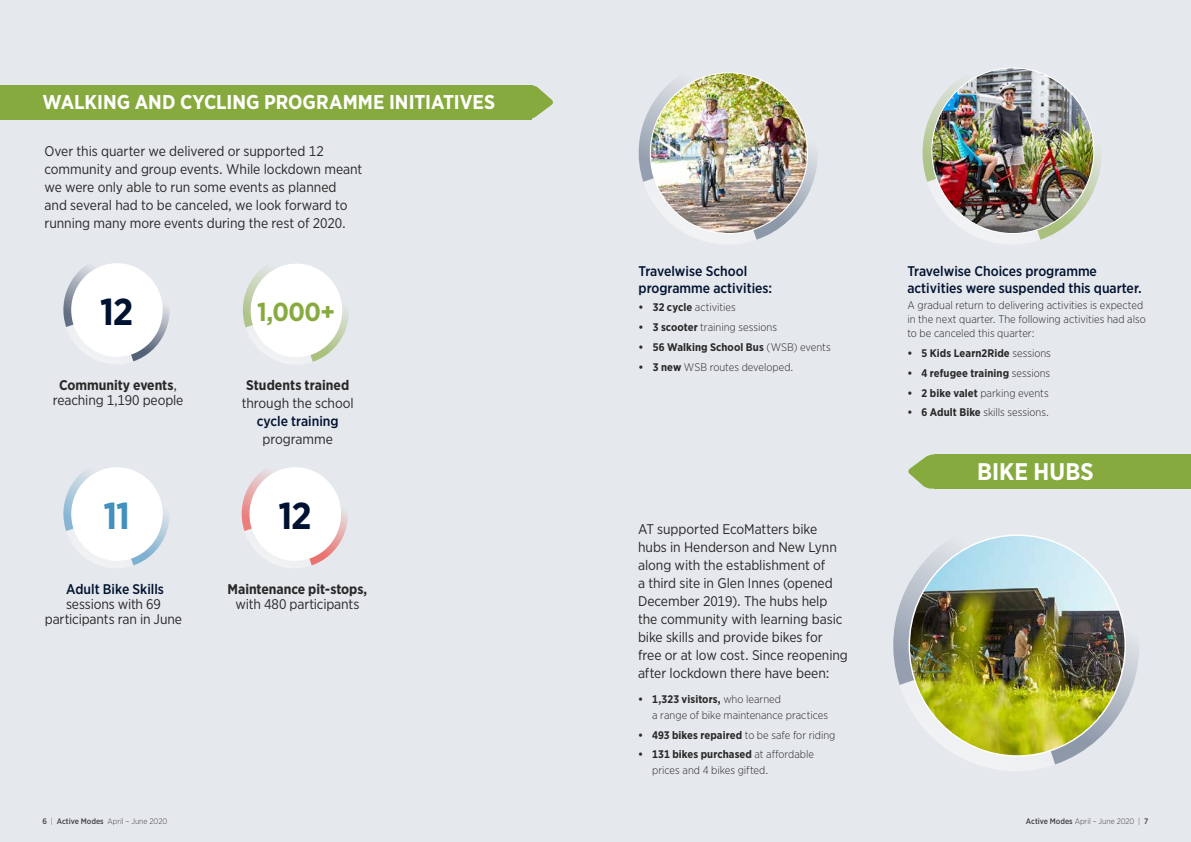
<style>
.page{position:relative;width:1191px;height:842px;background:#e5e8ec}
.page>*{position:absolute;margin:0;border:0;box-sizing:border-box;transform-origin:0 0}
.t1{font:700 37.5px "Gotham Narrow";color:#001231}
.t2{font:700 37.5px "Gotham Narrow";color:#4290bf}
.t3{font:700 26px "Gotham Narrow";color:#87aa3e}
.t4{font:700 24px "Gotham Narrow";letter-spacing:.005em;color:#fff}
.t5{font:700 20px "Gotham Narrow";color:#fff}
.t6{font:14px/18px "Gotham Narrow";letter-spacing:-.005em;color:#292829}
.t7{font:500 14px/16.8px "Gotham Narrow";color:#001231}
.t8{font:700 14px "Gotham Narrow";letter-spacing:-.005em;color:#292829}
.t9{font:300 11px/14px "Gotham Narrow";color:#292829}
.t10{font:700 11px "Gotham Narrow";letter-spacing:.005em;color:#292829}
.t11{font:300 8px "Gotham Narrow";color:#414042}
.s1{font-weight:700}
.s2{font-weight:300}
.s3{font-weight:500}
</style>
<div class="page">
<div style="left:0;top:85px;width:531px;height:34px;background:#87aa3e"></div>
<svg style="left:531px;top:85px;width:22px;height:34px"></svg>
<div style="left:934px;top:454px;width:257px;height:35px;background:#87aa3e"></div>
<svg style="left:908px;top:454px;width:26px;height:35px"></svg>
<svg style="left:63px;top:266px;width:107px;height:98px"></svg>
<div style="left:71px;top:263px;width:92px;height:94px;background:#fff;border-radius:50%"></div>
<svg style="left:241px;top:470px;width:107px;height:98px"></svg>
<div style="left:249px;top:467px;width:92px;height:94px;background:#fff;border-radius:50%"></div>
<svg style="left:63px;top:471px;width:106px;height:97px"></svg>
<div style="left:71px;top:467px;width:92px;height:94px;background:#fff;border-radius:50%"></div>
<svg style="left:242px;top:264px;width:107px;height:100px"></svg>
<div style="left:251px;top:264px;width:91px;height:93px;background:#fff;border-radius:50%"></div>
<svg style="left:638px;top:109px;width:179px;height:135px"></svg>
<img style="left:650px;top:74px;width:157px;height:160px">
<svg style="left:893px;top:584px;width:246px;height:187px"></svg>
<img style="left:909px;top:536px;width:216px;height:220px">
<svg style="left:922px;top:112px;width:179px;height:132px"></svg>
<img style="left:932px;top:69px;width:161px;height:165px">
<h3 class="t5" style="left:43px;top:89px;width:454px">WALKING AND CYCLING PROGRAMME INITIATIVES</h3>
<p class="t6" style="left:44px;top:142px;width:319px">Over this quarter we delivered or supported 12 community and group events. While lockdown meant we were only able to run some events as planned and several had to be canceled, we look forward to running many more events during the rest of 2020.</p>
<h1 class="t1" style="left:100px;top:288px;width:35px">12</h1>
<p class="t6" style="left:53px;top:377px;width:132px;line-height:15px;text-align:center"><span class="s1">Community events</span>, reaching 1,190 people</p>
<h2 class="t3" style="left:257px;top:295px;width:80px">1,000+</h2>
<p class="t8" style="left:246px;top:376px;width:105px">Students trained</p>
<p class="t6" style="left:242px;top:393px;width:114px">through the school</p>
<p class="t7" style="left:257px;top:412px;width:83px">cycle training</p>
<p class="t6" style="left:262px;top:429px;width:72px">programme</p>
<h1 class="t2" style="left:103px;top:492px;width:28px">11</h1>
<h1 class="t1" style="left:278px;top:492px;width:35px">12</h1>
<p class="t7" style="left:66px;top:580px;width:99px">Adult Bike Skills</p>
<p class="t6" style="left:45px;top:596px;width:139px;line-height:15px;text-align:center">sessions with 69 participants ran in June</p>
<p class="t8" style="left:228px;top:580px;width:141px">Maintenance pit-stops,</p>
<p class="t6" style="left:236px;top:595px;width:125px">with 480 participants</p>
<p class="t7" style="left:638px;top:262px;width:135px">Travelwise School programme activities:</p>
<p class="t9" style="left:638px;top:300px;width:99px"><span class="s1">• 32 cycle</span> activities</p>
<p class="t9" style="left:638px;top:320px;width:140px"><span class="s1">• 3 scooter</span> training sessions</p>
<p class="t10" style="left:638px;top:340px;width:194px">• 56 Walking School Bus <span class="s2">(WSB) events</span></p>
<p class="t9" style="left:638px;top:359px;width:156px"><span class="s1">• 3 new</span> WSB routes developed.</p>
<p class="t6" style="left:638px;top:520px;width:211px">AT supported EcoMatters bike hubs in Henderson and New Lynn along with the establishment of<br>a third site in Glen Innes (opened<br>December 2019). The hubs help the community with learning basic bike skills and provide bikes for free or at low cost. Since reopening after lockdown there have been:</p>
<p class="t9" style="left:652px;top:691px;width:177px;line-height:16px;text-indent:-14px"><span class="s1">• 1,323 visitors,</span> who learned<br>a range of bike maintenance practices</p>
<p class="t10" style="left:638px;top:728px;width:199px">• 493 bikes repaired <span class="s2">to be safe for riding</span></p>
<p class="t9" style="left:652px;top:746px;width:163px;line-height:16px;text-indent:-14px"><span class="s1">• 131 bikes purchased</span> at affordable prices and 4 bikes gifted.</p>
<p class="t7" style="left:907px;top:262px;width:236px">Travelwise Choices programme activities were suspended this quarter.</p>
<p class="t9" style="left:907px;top:298px;width:240px">A gradual return to delivering activities is expected in the next quarter. The following activities had also to be canceled this quarter:</p>
<p class="t10" style="left:907px;top:346px;width:145px">• 5 Kids Learn2Ride <span class="s2">sessions</span></p>
<p class="t10" style="left:907px;top:366px;width:144px">• 4 refugee training <span class="s2">sessions</span></p>
<p class="t9" style="left:907px;top:385px;width:143px"><span class="s1">• 2 bike valet</span> parking events</p>
<p class="t9" style="left:907px;top:405px;width:143px"><span class="s1">• 6 Adult Bike</span> skills sessions.</p>
<h3 class="t4" style="left:977px;top:456px;width:118px">BIKE HUBS</h3>
<p class="t11" style="left:43px;top:816px;width:126px"><span class="s3">6</span> | <span class="s3">Active Modes</span> April – June 2020</p>
<p class="t11" style="left:1026px;top:816px;width:124px"><span class="s3">Active Modes</span> April – June 2020 | <span class="s3">7</span></p>
</div>
